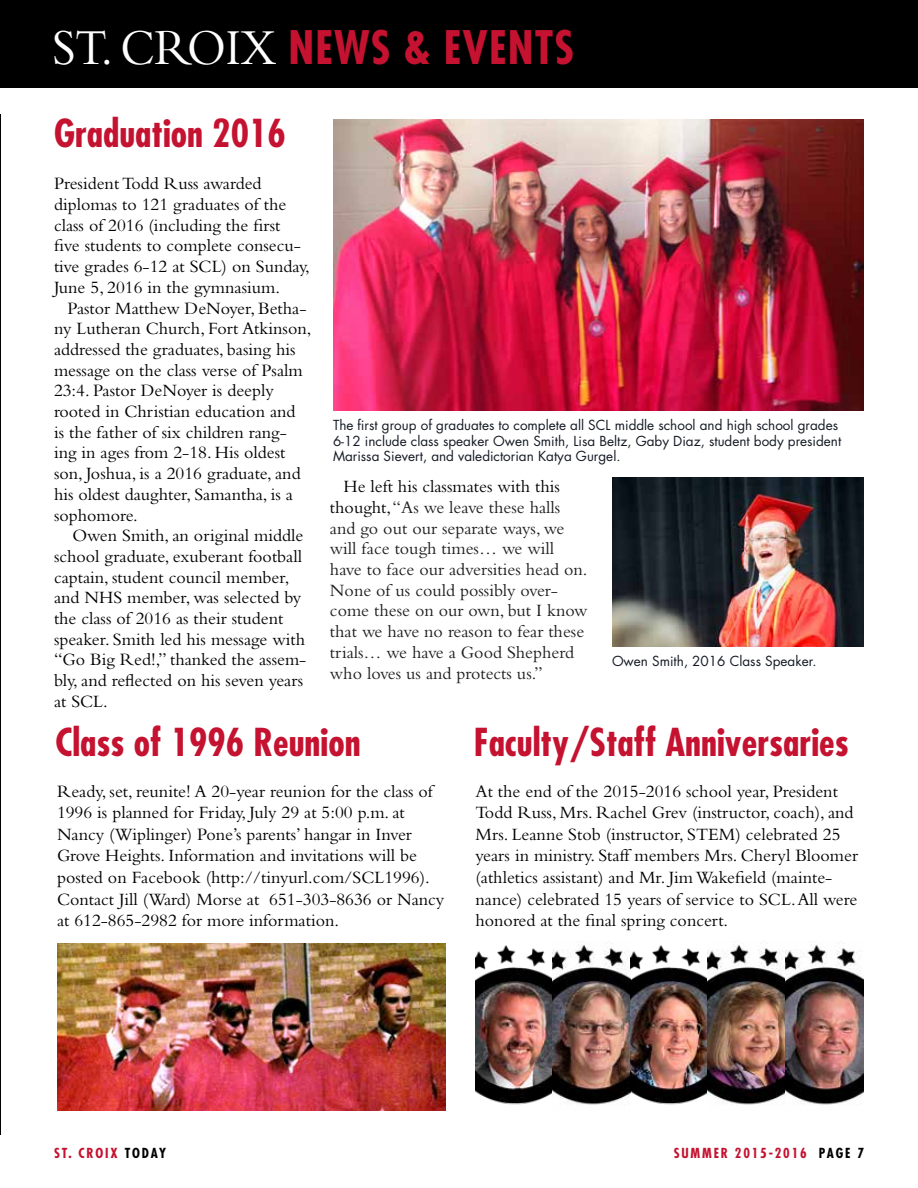
<style>
.page{position:relative;width:918px;height:1188px;background:#fff}
.page>*{position:absolute;margin:0;border:0;box-sizing:border-box;transform-origin:0 0}
.t1{font:700 condensed 45px "Futura LT";letter-spacing:.025em;color:#c41230}
.t2{font:700 condensed 37.5px "Futura LT";color:#c41230}
.t3{font:18px/20.7px "Bembo";color:#000}
.t4{font:18px/20.7px "Bembo";color:#1d1d1d}
.t5{font:13.5px/15.6px "Futura LT";color:#151b25}
.t6{font:700 condensed 13.5px "Futura LT";letter-spacing:.135em;color:#c41230}
.s1{font-family:"Bembo";font-weight:400;font-stretch:normal;font-size:52.5px;color:#fff}
.s2{color:#000}
</style>
<div class="page">
<hr style="left:0;top:115px;width:1px;height:1020px;background:#000">
<div style="left:0;top:0;width:918px;height:88px;background:#000"></div>
<img style="left:333px;top:119px;width:531px;height:291px">
<img style="left:57px;top:943px;width:389px;height:168px">
<img style="left:612px;top:478px;width:252px;height:169px">
<img style="left:476px;top:943px;width:387px;height:162px">
<h1 class="t1" style="left:52px;top:19px;width:523px"><span class="s1">ST. CROIX</span> NEWS &amp; EVENTS</h1>
<h2 class="t2" style="left:54px;top:110px;width:233px">Graduation 2016</h2>
<p class="t3" style="left:54px;top:173px;width:257px">President Todd Russ awarded diplomas to 121 graduates of the class of 2016 (including the first five students to complete consecu&shy;tive grades 6-12 at SCL) on Sunday,<br>June 5, 2016 in the gymnasium.</p>
<p class="t3" style="left:54px;top:297px;width:259px;text-indent:14px">Pastor Matthew DeNoyer, Betha&shy;ny Lutheran Church, Fort Atkinson, addressed the graduates, basing his message on the class verse of Psalm<br>23:4. Pastor DeNoyer is deeply rooted in Christian education and<br>is the father of six children rang&shy;ing in ages from 2-18. His oldest son, Joshua, is a 2016 graduate, and his oldest daughter, Samantha, is a sophomore.</p>
<p class="t3" style="left:54px;top:525px;width:254px;text-indent:19px">Owen Smith, an original middle school graduate, exuberant football captain, student council member, and NHS member, was selected by the class of 2016 as their student speaker. Smith led his message with “Go Big Red!,” thanked the assem&shy;bly, and reflected on his seven years at SCL.</p>
<p class="t5" style="left:333px;top:417px;width:510px">The first group of graduates to complete all SCL middle school and high school grades<br>6-12 include class speaker Owen Smith, Lisa Beltz, Gaby Diaz, student body president<br>Marissa Sievert, and valedictorian Katya Gurgel.</p>
<p class="t4" style="left:330px;top:476px;width:259px;text-indent:14px"><span class="s2">He left his classmates with this thought,</span> “As we leave these halls and go out our separate ways, we will face tough times… we will have to face our adversities head on.<br>None of us could possibly over&shy;come these on our own, but I know that we have no reason to fear these trials… we have a Good Shepherd who loves us and protects us.”</p>
<p class="t5" style="left:612px;top:654px;width:206px">Owen Smith, 2016 Class Speaker.</p>
<h2 class="t2" style="left:56px;top:718px;width:307px">Class of 1996 Reunion</h2>
<p class="t3" style="left:57px;top:780px;width:389px;line-height:21.6px">Ready, set, reunite! A 20-year reunion for the class of 1996 is planned for Friday, July 29 at 5:00 p.m. at Nancy (Wiplinger) Pone’s parents’ hangar in Inver Grove Heights. Information and invitations will be posted on Facebook (http://tinyurl.com/SCL1996).<br>Contact Jill (Ward) Morse at 651-303-8636 or Nancy at 612-865-2982 for more information.</p>
<h2 class="t2" style="left:474px;top:718px;width:376px">Faculty/Staff Anniversaries</h2>
<p class="t3" style="left:476px;top:780px;width:384px;line-height:21.6px">At the end of the 2015-2016 school year, President Todd Russ, Mrs. Rachel Grev (instructor, coach), and Mrs. Leanne Stob (instructor, STEM) celebrated 25 years in ministry. Staff members Mrs. Cheryl Bloomer (athletics assistant) and Mr. Jim Wakefield (mainte&shy;nance) celebrated 15 years of service to SCL. All were honored at the final spring concert.</p>
<p class="t6" style="left:54px;top:1144px;width:113px">ST. CROIX <span class="s2">TODAY</span></p>
<p class="t6" style="left:674px;top:1144px;width:192px">SUMMER 2015-2016 <span class="s2">PAGE 7</span></p>
</div>
